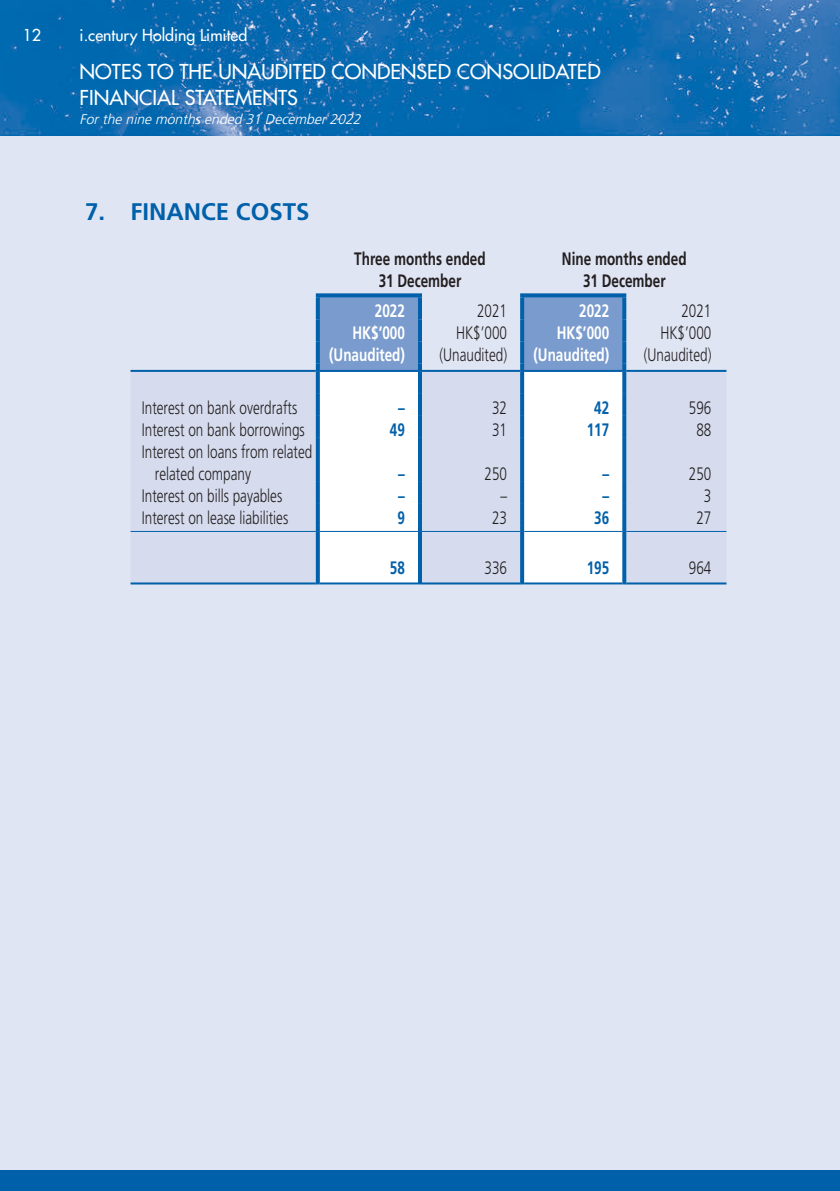
<style>
.page{position:relative;width:840px;height:1191px;background:#fff}
.page>*{position:absolute;margin:0;border:0;box-sizing:border-box;transform-origin:0 0}
._01_Heading_1{font:700 24px "Frutiger LT Std";color:#0060aa}
.t1{font:500 20px/26px "Futura Std";color:#fff}
._50_Table_Body{font:300 18px/22px "Frutiger LT Std";color:#231f20;scale:.75 1}
._50_Table_Body-2{font:700 18px/22px "Frutiger LT Std";color:#231f20;text-align:center;scale:.75 1}
._50_Table_Body-3{font:700 18px "Frutiger LT Std";color:#fff;scale:.75 1}
._50_Table_Body-4{font:700 18px "Frutiger LT Std";color:#0060aa;scale:.75 1}
.t2{font:500 16px "Futura Std";color:#fff}
.t3{font:italic 300 14px "Frutiger LT Std";color:#fff}
</style>
<div class="page">
<div style="left:0;top:0;width:839px;height:1191px;background:#e0e5f3"></div>
<hr style="left:839px;top:0;width:1px;height:1191px;background:#e0e5f3">
<div style="left:0;top:1170px;width:839px;height:21px;background:#0060aa"></div>
<svg style="left:839px;top:1170px;width:1px;height:21px"></svg>
<img style="left:0;top:0;width:839px;height:136px">
<svg style="left:315px;top:293px;width:107px;height:2px"></svg>
<svg style="left:520px;top:293px;width:106px;height:2px"></svg>
<svg style="left:315px;top:295px;width:311px;height:289px"></svg>
<hr style="left:130px;top:370px;width:185px;height:2px;background:#0060aa">
<hr style="left:319px;top:370px;width:99px;height:2px;background:#0060aa">
<hr style="left:422px;top:370px;width:98px;height:2px;background:#0060aa">
<hr style="left:524px;top:370px;width:98px;height:2px;background:#0060aa">
<hr style="left:626px;top:370px;width:100px;height:2px;background:#0060aa">
<hr style="left:130px;top:531px;width:185px;height:1px;background:#0060aa">
<hr style="left:319px;top:531px;width:99px;height:1px;background:#0060aa">
<hr style="left:422px;top:531px;width:98px;height:1px;background:#0060aa">
<hr style="left:524px;top:531px;width:98px;height:1px;background:#0060aa">
<hr style="left:626px;top:531px;width:100px;height:1px;background:#0060aa">
<hr style="left:130px;top:582px;width:185px;height:2px;background:#0060aa">
<hr style="left:319px;top:582px;width:99px;height:2px;background:#0060aa">
<hr style="left:422px;top:582px;width:98px;height:2px;background:#0060aa">
<hr style="left:524px;top:582px;width:98px;height:2px;background:#0060aa">
<hr style="left:626px;top:582px;width:100px;height:2px;background:#0060aa">
<p class="t2" style="left:23px;top:25px;width:20px">12</p>
<p class="t2" style="left:80px;top:25px;width:169px">i.century Holding Limited</p>
<p class="t1" style="left:80px;top:59px;width:522px">NOTES TO THE UNAUDITED CONDENSED CONSOLIDATED<br>FINANCIAL STATEMENTS</p>
<p class="t3" style="left:80px;top:111px;width:286px">Forthe nine monthsended 31 December2022</p>
<p class="_01_Heading_1" style="left:85px;top:197px;width:226px">7. FINANCE COSTS</p>
<p class="_50_Table_Body-2" style="left:354px;top:248px;width:177px">Three months ended<br>31 December</p>
<p class="_50_Table_Body-2" style="left:561px;top:248px;width:168px">Nine months ended<br>31 December</p>
<p class="_50_Table_Body-3" style="left:374px;top:300px;width:42px">2022</p>
<p class="_50_Table_Body" style="left:477px;top:300px;width:42px">2021</p>
<p class="_50_Table_Body-3" style="left:579px;top:300px;width:42px">2022</p>
<p class="_50_Table_Body" style="left:681px;top:300px;width:42px">2021</p>
<p class="_50_Table_Body-3" style="left:352px;top:322px;width:72px">HK$’000</p>
<p class="_50_Table_Body" style="left:456px;top:322px;width:70px">HK$’000</p>
<p class="_50_Table_Body-3" style="left:556px;top:322px;width:72px">HK$’000</p>
<p class="_50_Table_Body" style="left:660px;top:322px;width:70px">HK$’000</p>
<p class="_50_Table_Body-3" style="left:329px;top:344px;width:102px">(Unaudited)</p>
<p class="_50_Table_Body" style="left:439px;top:344px;width:92px">(Unaudited)</p>
<p class="_50_Table_Body-3" style="left:533px;top:344px;width:102px">(Unaudited)</p>
<p class="_50_Table_Body" style="left:643px;top:344px;width:92px">(Unaudited)</p>
<p class="_50_Table_Body" style="left:142px;top:397px;width:209px">Interest on bank overdrafts</p>
<p class="_50_Table_Body-4" style="left:398px;top:397px;width:10px">–</p>
<p class="_50_Table_Body" style="left:492px;top:397px;width:22px">32</p>
<p class="_50_Table_Body-4" style="left:594px;top:397px;width:22px">42</p>
<p class="_50_Table_Body" style="left:688px;top:397px;width:32px">596</p>
<p class="_50_Table_Body" style="left:142px;top:419px;width:219px">Interest on bank borrowings</p>
<p class="_50_Table_Body-4" style="left:390px;top:419px;width:22px">49</p>
<p class="_50_Table_Body" style="left:492px;top:419px;width:22px">31</p>
<p class="_50_Table_Body-4" style="left:586px;top:419px;width:32px">117</p>
<p class="_50_Table_Body" style="left:696px;top:419px;width:22px">88</p>
<p class="_50_Table_Body" style="left:155px;top:441px;width:211px;text-indent:-13px">Interest on loans from related related company</p>
<p class="_50_Table_Body-4" style="left:398px;top:463px;width:10px">–</p>
<p class="_50_Table_Body" style="left:484px;top:463px;width:32px">250</p>
<p class="_50_Table_Body-4" style="left:602px;top:463px;width:10px">–</p>
<p class="_50_Table_Body" style="left:688px;top:463px;width:32px">250</p>
<p class="_50_Table_Body" style="left:142px;top:485px;width:189px">Interest on bills payables</p>
<p class="_50_Table_Body-4" style="left:398px;top:485px;width:10px">–</p>
<p class="_50_Table_Body" style="left:500px;top:485px;width:10px">–</p>
<p class="_50_Table_Body-4" style="left:602px;top:485px;width:10px">–</p>
<p class="_50_Table_Body" style="left:703px;top:485px;width:12px">3</p>
<p class="_50_Table_Body" style="left:142px;top:507px;width:196px">Interest on lease liabilities</p>
<p class="_50_Table_Body-4" style="left:397px;top:507px;width:12px">9</p>
<p class="_50_Table_Body" style="left:492px;top:507px;width:22px">23</p>
<p class="_50_Table_Body-4" style="left:594px;top:507px;width:22px">36</p>
<p class="_50_Table_Body" style="left:696px;top:507px;width:22px">27</p>
<p class="_50_Table_Body-4" style="left:390px;top:557px;width:22px">58</p>
<p class="_50_Table_Body" style="left:484px;top:557px;width:32px">336</p>
<p class="_50_Table_Body-4" style="left:586px;top:557px;width:32px">195</p>
<p class="_50_Table_Body" style="left:688px;top:557px;width:32px">964</p>
</div>
